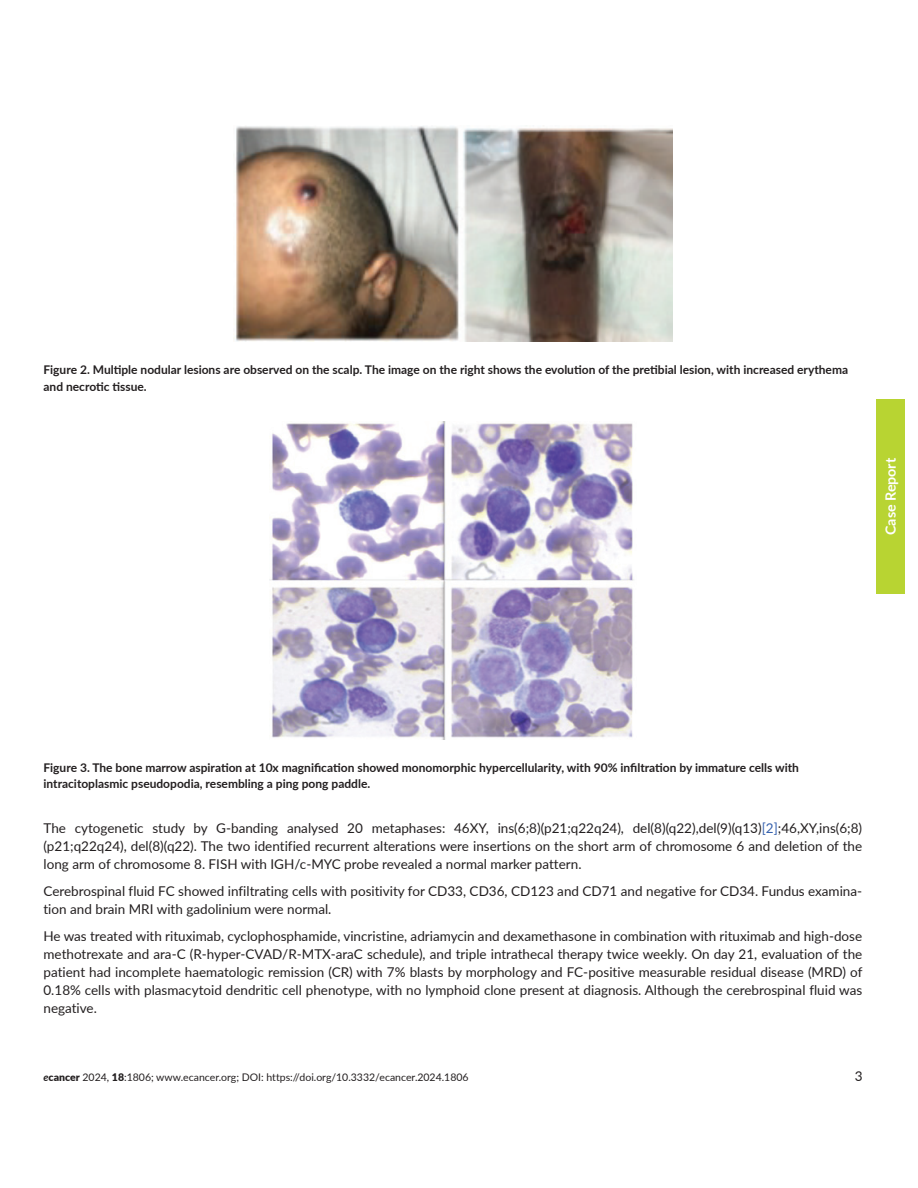
<style>
.page{position:relative;width:918px;height:1188px;background:#fff}
.page>*{position:absolute;margin:0;border:0;box-sizing:border-box;transform-origin:0 0}
.t1{font:700 14.25px "Lato";color:#fff}
.t2{font:13.5px/18px "Lato";color:#231f20;text-align:justify}
.t3{font:700 12px/16.5px "Lato";color:#231f20}
.t4{font:10.5px "Lato";color:#231f20}
.s1{color:#3862ae}
.s2{font-weight:700;font-style:italic}
.s3{font-weight:900}
</style>
<div class="page">
<div style="left:876px;top:399px;width:29px;height:195px;background:#b8d432"></div>
<img style="left:236px;top:126px;width:436px;height:216px">
<img style="left:269px;top:421px;width:365px;height:319px">
<p class="t3" style="left:44px;top:361px;width:806px">Figure 2. Multiple nodular lesions are observed on the scalp. The image on the right shows the evolution of the pretibial lesion, with increased erythema and necrotic tissue.</p>
<p class="t1" style="left:880px;top:535px;width:79px;rotate:-90deg">Case Report</p>
<p class="t3" style="left:44px;top:759px;width:757px">Figure 3. The bone marrow aspiration at 10x magnification showed monomorphic hypercellularity, with 90% infiltration by immature cells with intracitoplasmic pseudopodia, resembling a ping pong paddle.</p>
<p class="t2" style="left:44px;top:819px;width:820px">The cytogenetic study by G-banding analysed 20 metaphases: 46XY, ins(6;8)(p21;q22q24), del(8)(q22),del(9)(q13)<span class="s1">[2]</span>;46,XY,ins(6;8) (p21;q22q24), del(8)(q22). The two identified recurrent alterations were insertions on the short arm of chromosome 6 and deletion of the long arm of chromosome 8. FISH with IGH/c-MYC probe revealed a normal marker pattern.</p>
<p class="t2" style="left:44px;top:882px;width:820px">Cerebrospinal fluid FC showed infiltrating cells with positivity for CD33, CD36, CD123 and CD71 and negative for CD34. Fundus examina&shy;tion and brain MRI with gadolinium were normal.</p>
<p class="t2" style="left:44px;top:927px;width:821px">He was treated with rituximab, cyclophosphamide, vincristine, adriamycin and dexamethasone in combination with rituximab and high-dose methotrexate and ara-C (R-hyper-CVAD/R-MTX-araC schedule), and triple intrathecal therapy twice weekly. On day 21, evaluation of the patient had incomplete haematologic remission (CR) with 7% blasts by morphology and FC-positive measurable residual disease (MRD) of 0.18% cells with plasmacytoid dendritic cell phenotype, with no lymphoid clone present at diagnosis. Although the cerebrospinal fluid was negative.</p>
<p class="t4" style="left:44px;top:1070px;width:427px"><span class="s2">e</span><span class="s3">cancer</span> 2024, <span class="s3">18</span>:1806; www.ecancer.org; DOI: https://doi.org/10.3332/ecancer.2024.1806</p>
<p class="t2" style="left:855px;top:1067px;width:9px">3</p>
</div>
